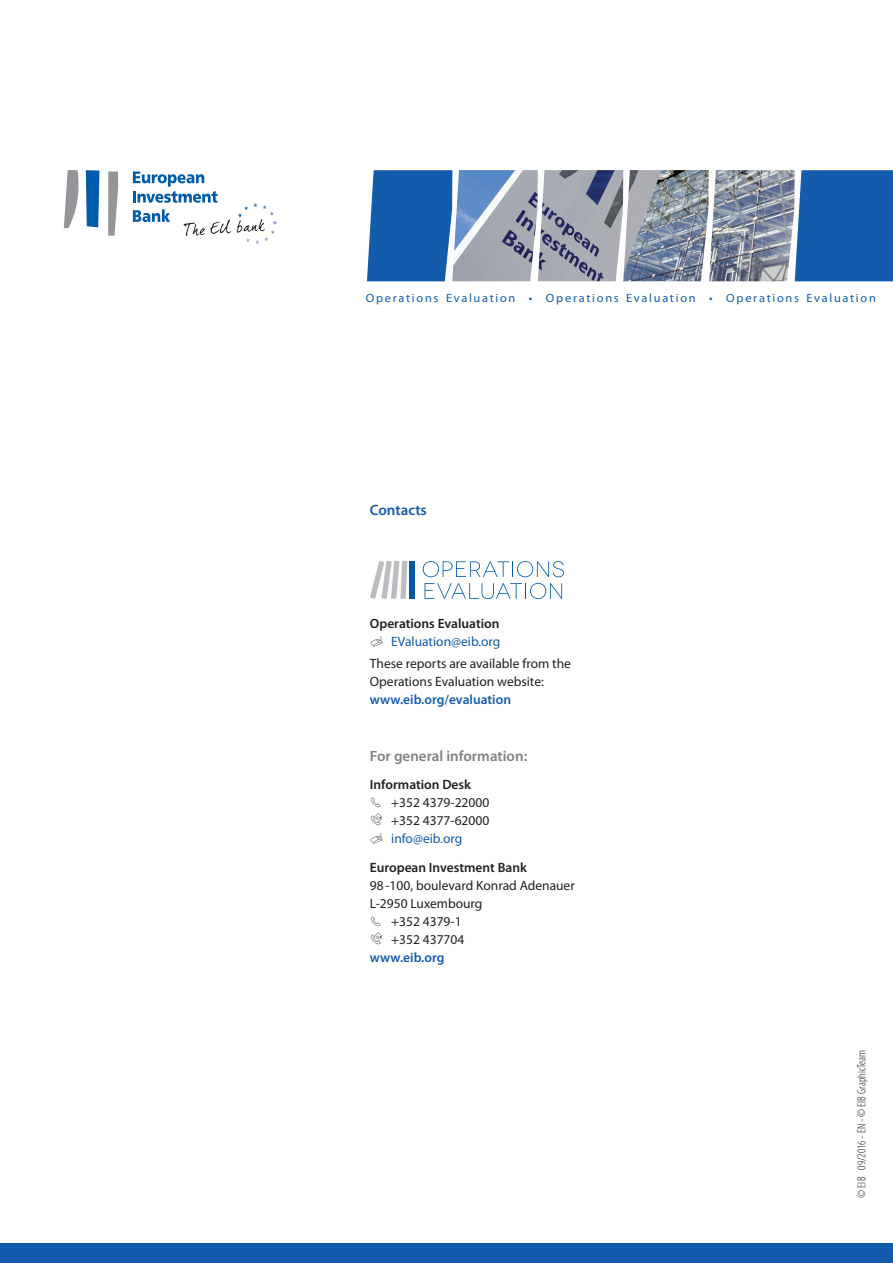
<style>
.page{position:relative;width:893px;height:1263px;background:#fff}
.page>*{position:absolute;margin:0;border:0;box-sizing:border-box;transform-origin:0 0}
.t1{font:600 15px "Myriad Pro";color:#808285}
.t2{font:600 15px "Myriad Pro";color:#135cab}
.t3{font:13.5px/18px "Myriad Pro";color:#231f20}
.t4{font:600 13.5px "Myriad Pro";color:#231f20}
.t5{font:600 13.5px "Myriad Pro";color:#135cab}
.t6{font:13.5px "Myriad Pro";color:#135cab}
.t7{font:12px "Myriad Pro";letter-spacing:.14em;color:#135cab}
.t8{font:300 condensed 12px "Myriad Pro";letter-spacing:.005em;color:#231f20}
</style>
<div class="page">
<div style="left:0;top:1244px;width:893px;height:19px;background:#135cab"></div>
<svg style="left:184px;top:220px;width:47px;height:16px"></svg>
<svg style="left:133px;top:172px;width:85px;height:31px"></svg>
<svg style="left:133px;top:209px;width:37px;height:13px"></svg>
<svg style="left:64px;top:170px;width:15px;height:58px"></svg>
<svg style="left:86px;top:170px;width:13px;height:57px"></svg>
<svg style="left:108px;top:171px;width:10px;height:65px"></svg>
<svg style="left:237px;top:203px;width:40px;height:41px"></svg>
<div style="left:409px;top:561px;width:6px;height:38px;background:#015bab"></div>
<svg style="left:370px;top:561px;width:37px;height:38px"></svg>
<svg style="left:423px;top:561px;width:141px;height:16px"></svg>
<svg style="left:425px;top:583px;width:137px;height:16px"></svg>
<svg style="left:367px;top:170px;width:85px;height:111px;background:#2266b0"></svg>
<img style="left:452px;top:170px;width:343px;height:111px">
<div style="left:795px;top:170px;width:98px;height:111px;background:#135cab"></div>
<p class="t7" style="left:366px;top:291px;width:512px">Operations Evaluation • Operations Evaluation • Operations Evaluation</p>
<p class="t2" style="left:370px;top:502px;width:58px">Contacts</p>
<p class="t4" style="left:370px;top:616px;width:131px">Operations Evaluation</p>
<p class="t6" style="left:391px;top:634px;width:111px">EValuation@eib.org</p>
<p class="t3" style="left:370px;top:655px;width:202px">These reports are available from the<br>Operations Evaluation website:</p>
<p class="t5" style="left:370px;top:692px;width:143px">www.eib.org/evaluation</p>
<p class="t1" style="left:370px;top:747px;width:159px">For general information:</p>
<p class="t4" style="left:370px;top:777px;width:103px">Information Desk</p>
<p class="t3" style="left:370px;top:794px;width:121px;text-align:right">✓ +352 4379-22000 +352 4377-62000</p>
<p class="t6" style="left:391px;top:831px;width:73px">info@eib.org</p>
<p class="t4" style="left:370px;top:860px;width:158px">European Investment Bank</p>
<p class="t3" style="left:370px;top:876px;width:206px">98-100, boulevard Konrad Adenauer<br>L-2950 Luxembourg</p>
<p class="t3" style="left:370px;top:912px;width:96px;text-align:right">✓ +352 4379-1 +352 437704</p>
<p class="t5" style="left:370px;top:950px;width:76px">www.eib.org</p>
<p class="t8" style="left:855px;top:1197px;width:150px;rotate:-90deg">© EIB 09/2016 - EN - © EIB GraphicTeam</p>
</div>
